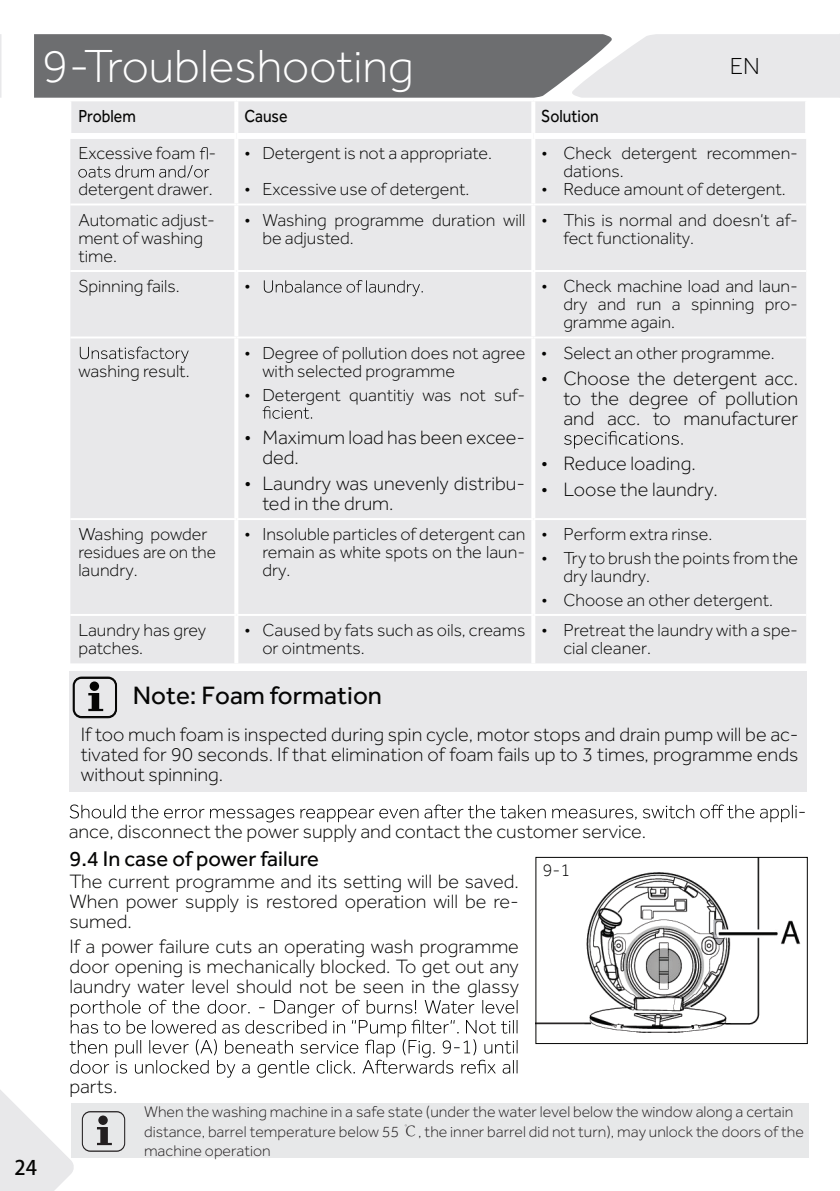
<style>
.page{position:relative;width:840px;height:1191px;background:#fff}
.page>*{position:absolute;margin:0;border:0;box-sizing:border-box;transform-origin:0 0}
.t1{font:300 48px "Effra";color:#fff}
.t2{font:26px "Effra";color:#050504}
.t3{font:300 24px "Effra";color:#050504}
.t4{font:22px "Effra";color:#050504}
.t5{font:300 20px/20px "Effra";color:#050504;text-align:justify}
.t6{font:20px "Effra";color:#050504}
.t7{font:300 18px/18px "Effra";color:#050504}
.t8{font:300 18px/18px "Effra";color:#050504;scale:1.1 1}
.t9{font:18px "Effra";color:#050504;scale:.88 1}
.t10{font:300 16px/19.2px "Effra";color:#231f20}
.s1{font-family:"Adobe Song Std"}
</style>
<div class="page">
<svg style="left:0;top:34px;width:2px;height:64px"></svg>
<div style="left:70px;top:101px;width:735px;height:562px;background:#e8e8ea"></div>
<hr style="left:234px;top:139px;width:4px;height:64px;background:#fff">
<hr style="left:531px;top:139px;width:4px;height:64px;background:#fff">
<hr style="left:234px;top:205px;width:4px;height:65px;background:#fff">
<hr style="left:531px;top:205px;width:4px;height:65px;background:#fff">
<hr style="left:234px;top:272px;width:4px;height:64px;background:#fff">
<hr style="left:531px;top:272px;width:4px;height:64px;background:#fff">
<hr style="left:234px;top:338px;width:4px;height:180px;background:#fff">
<hr style="left:531px;top:338px;width:4px;height:180px;background:#fff">
<hr style="left:234px;top:520px;width:4px;height:94px;background:#fff">
<hr style="left:531px;top:520px;width:4px;height:94px;background:#fff">
<hr style="left:234px;top:616px;width:4px;height:47px;background:#fff">
<hr style="left:531px;top:616px;width:4px;height:47px;background:#fff">
<hr style="left:69px;top:101px;width:2px;height:32px;background:#fff">
<hr style="left:804px;top:101px;width:2px;height:32px;background:#fff">
<hr style="left:234px;top:101px;width:4px;height:32px;background:#fff">
<hr style="left:531px;top:101px;width:4px;height:32px;background:#fff">
<div style="left:69px;top:133px;width:167px;height:6px;background:#fff"></div>
<div style="left:236px;top:133px;width:297px;height:6px;background:#fff"></div>
<div style="left:533px;top:133px;width:273px;height:6px;background:#fff"></div>
<hr style="left:70px;top:203px;width:166px;height:2px;background:#fff">
<hr style="left:236px;top:203px;width:297px;height:2px;background:#fff">
<hr style="left:533px;top:203px;width:272px;height:2px;background:#fff">
<hr style="left:70px;top:270px;width:166px;height:2px;background:#fff">
<hr style="left:236px;top:270px;width:297px;height:2px;background:#fff">
<hr style="left:533px;top:270px;width:272px;height:2px;background:#fff">
<hr style="left:70px;top:336px;width:166px;height:2px;background:#fff">
<hr style="left:236px;top:336px;width:297px;height:2px;background:#fff">
<hr style="left:533px;top:336px;width:272px;height:2px;background:#fff">
<hr style="left:70px;top:518px;width:166px;height:2px;background:#fff">
<hr style="left:236px;top:518px;width:297px;height:2px;background:#fff">
<hr style="left:533px;top:518px;width:272px;height:2px;background:#fff">
<hr style="left:70px;top:614px;width:166px;height:2px;background:#fff">
<hr style="left:236px;top:614px;width:297px;height:2px;background:#fff">
<hr style="left:533px;top:614px;width:272px;height:2px;background:#fff">
<svg style="left:200px;top:147px;width:7px;height:12px"></svg>
<svg style="left:78px;top:165px;width:131px;height:13px;background:#c5c5c7"></svg>
<svg style="left:264px;top:280px;width:158px;height:16px;background:#cacacc"></svg>
<svg style="left:80px;top:346px;width:109px;height:17px;background:#cbcbcc"></svg>
<svg style="left:262px;top:406px;width:50px;height:13px"></svg>
<svg style="left:564px;top:431px;width:118px;height:17px;background:#c8c8ca"></svg>
<div style="left:69px;top:671px;width:737px;height:120px;background:#e8e8ea"></div>
<svg style="left:73px;top:677px;width:44px;height:41px"></svg>
<div style="left:90px;top:681px;width:9px;height:10px;background:#050504;border-radius:50%"></div>
<svg style="left:70px;top:804px;width:726px;height:18px"></svg>
<img style="left:537px;top:859px;width:264px;height:173px">
<div style="left:535px;top:857px;width:272px;height:187px;border:1px solid #050504"></div>
<svg style="left:34px;top:34px;width:805px;height:64px;background:#959698"></svg>
<div style="left:71px;top:1104px;width:737px;height:54px;background:#e7e8e9"></div>
<svg style="left:0;top:999px;width:517px;height:192px"></svg>
<div style="left:98px;top:1115px;width:10px;height:10px;background:#231f20;border-radius:50%"></div>
<h1 class="t1" style="left:43px;top:39px;width:372px">9-Troubleshooting</h1>
<h3 class="t3" style="left:729px;top:53px;width:32px">EN</h3>
<p class="t9" style="left:78px;top:105px;width:67px">Problem</p>
<p class="t9" style="left:244px;top:105px;width:51px">Cause</p>
<p class="t9" style="left:541px;top:105px;width:67px">Solution</p>
<p class="t7" style="left:78px;top:135px;width:136px;line-height:36px">Excessive foam detergent drawer.</p>
<p class="t7" style="left:244px;top:144px;width:249px">• Detergent is not a appropriate.</p>
<p class="t7" style="left:563px;top:144px;width:236px;text-indent:-22px">• Check detergent recommen&shy;dations.</p>
<p class="t7" style="left:541px;top:180px;width:246px">• Reduce amount of detergent.</p>
<p class="t7" style="left:208px;top:144px;width:9px">-</p>
<p class="t7" style="left:244px;top:180px;width:226px">• Excessive use of detergent.</p>
<p class="t7" style="left:78px;top:211px;width:138px">Automatic adjust-</p>
<p class="t7" style="left:78px;top:229px;width:126px">ment of washing time.</p>
<p class="t7" style="left:262px;top:211px;width:264px;text-indent:-18px">• Washing programme duration will be adjusted.</p>
<p class="t7" style="left:563px;top:211px;width:236px;text-indent:-22px">• This is normal and doesn‘t af&shy;fect functionality.</p>
<p class="t7" style="left:78px;top:277px;width:103px">Spinning fails.</p>
<p class="t7" style="left:244px;top:277px;width:8px">•</p>
<p class="t7" style="left:563px;top:277px;width:236px;text-align:justify;text-indent:-22px">• Check machine load and laun&shy;dry and run a spinning pro&shy;gramme again.</p>
<p class="t7" style="left:78px;top:362px;width:113px">washing result.</p>
<p class="t7" style="left:262px;top:344px;width:264px;text-indent:-18px">• Degree of pollution does not agree with selected programme</p>
<p class="t7" style="left:244px;top:385px;width:282px">• Detergent quantitiy was not suf-</p>
<p class="t5" style="left:262px;top:427px;width:264px;text-indent:-18px">• Maximum load has been excee&shy;ded.</p>
<p class="t5" style="left:262px;top:473px;width:264px;text-indent:-18px">• Laundry was unevenly distribu&shy;ted in the drum.</p>
<p class="t7" style="left:541px;top:344px;width:235px">• Select an other programme.</p>
<p class="t5" style="left:563px;top:368px;width:236px;text-indent:-22px">• Choose the detergent acc. to the degree of pollution and acc. to manufacturer</p>
<p class="t5" style="left:541px;top:453px;width:156px">• Reduce loading.</p>
<p class="t5" style="left:541px;top:479px;width:178px">• Loose the laundry.</p>
<p class="t8" style="left:78px;top:525px;width:126px">Washing powder residues are on the laundry.</p>
<p class="t7" style="left:262px;top:525px;width:264px;text-align:justify;text-indent:-18px">• Insoluble particles of detergent can remain as white spots on the laun&shy;dry.</p>
<p class="t7" style="left:541px;top:525px;width:172px">• Perform extra rinse.</p>
<p class="t7" style="left:563px;top:549px;width:236px;text-indent:-22px">• Try to brush the points from the dry laundry.</p>
<p class="t7" style="left:541px;top:591px;width:233px">• Choose an other detergent.</p>
<p class="t7" style="left:78px;top:621px;width:129px">Laundry has grey patches.</p>
<p class="t7" style="left:262px;top:621px;width:264px;text-indent:-18px">• Caused by fats such as oils, creams or ointments.</p>
<p class="t7" style="left:563px;top:621px;width:236px;text-indent:-22px">• Pretreat the laundry with a spe&shy;cial cleaner.</p>
<h2 class="t2" style="left:133px;top:679px;width:250px">Note: Foam formation</h2>
<p class="t5" style="left:81px;top:724px;width:718px">If too much foam is inspected during spin cycle, motor stops and drain pump will be ac&shy;tivated for 90 seconds. If that elimination of foam fails up to 3 times, programme ends without spinning.</p>
<p class="t5" style="left:69px;top:821px;width:578px">ance, disconnect the power supply and contact the customer service.</p>
<p class="t4" style="left:69px;top:846px;width:251px">9.4 In case of power failure</p>
<p class="t5" style="left:69px;top:871px;width:451px">The current programme and its setting will be saved.<br>When power supply is restored operation will be re&shy;sumed.</p>
<p class="t5" style="left:69px;top:936px;width:451px">If a power failure cuts an operating wash programme door opening is mechanically blocked. To get out any laundry water level should not be seen in the glassy</p>
<p class="t7" style="left:542px;top:860px;width:29px">9-1</p>
<p class="t5" style="left:797px;top:801px;width:10px">-</p>
<p class="t6" style="left:15px;top:1155px;width:24px">24</p>
<p class="t5" style="left:69px;top:1076px;width:50px">parts.</p>
<p class="t10" style="left:144px;top:1102px;width:661px">When the washing machine in a safe state (under the water level below the window along a certain distance, barrel temperature below 55 <span class="s1">℃</span>, the inner barrel did not turn), may unlock the doors of the machine operation</p>
</div>
